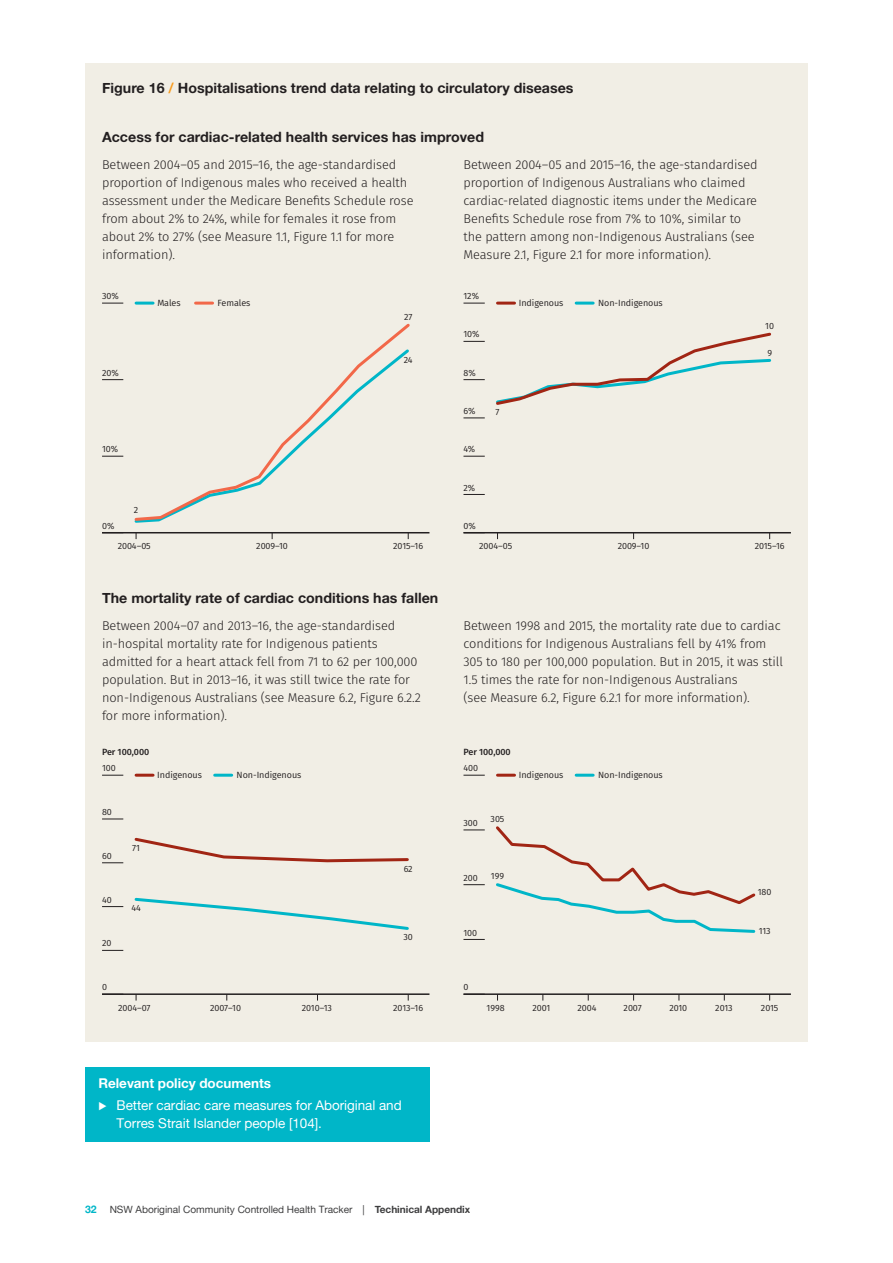
<style>
.page{position:relative;width:893px;height:1263px;background:#fff}
.page>*{position:absolute;margin:0;border:0;box-sizing:border-box;transform-origin:0 0}
.Table_diagram_headin{font:14.25px "Alte Haas Grotesk Bold";color:#231f20}
.Block_quote{font:13.5px/18px "Alte Haas Grotesk";letter-spacing:-.005em;color:#fff}
.Block_quote-2{font:13.5px "Alte Haas Grotesk Bold";letter-spacing:-.005em;color:#fff}
.Body_copy{font:300 12.75px/18px "Fira Sans";letter-spacing:-.005em;color:#231f20}
.t1{font:10.2px "Alte Haas Grotesk";letter-spacing:-.005em;color:#3e3e3f}
.t2{font:9px "Fira Sans";letter-spacing:-.005em;color:#231f20}
.t3{font:500 9px "Fira Sans";letter-spacing:-.005em;color:#231f20}
.s1{color:#f89a1c}
.s2{font-family:"Proxima Nova T";font-weight:100}
.s3{font-family:"Alte Haas Grotesk Bold";font-size:10.5px;color:#00b6c8}
.s4{font-family:"Alte Haas Grotesk Bold"}
</style>
<div class="page">
<div style="left:85px;top:64px;width:723px;height:978px;background:#f1eee5"></div>
<div style="left:85px;top:1067px;width:344px;height:34px;background:#00b6c8"></div>
<div style="left:85px;top:1090px;width:344px;height:51px;background:#00b6c8"></div>
<hr style="left:102px;top:532px;width:327px;height:1px;background:#231f20">
<svg style="left:102px;top:456px;width:21px;height:1px"></svg>
<svg style="left:102px;top:379px;width:21px;height:1px"></svg>
<svg style="left:102px;top:303px;width:21px;height:1px"></svg>
<hr style="left:136px;top:302px;width:17px;height:3px;background:#00b6c8">
<hr style="left:196px;top:302px;width:17px;height:3px;background:#f26849">
<svg style="left:134px;top:323px;width:276px;height:200px"></svg>
<hr style="left:102px;top:993px;width:327px;height:2px;background:#231f20">
<svg style="left:102px;top:906px;width:21px;height:1px"></svg>
<svg style="left:102px;top:950px;width:21px;height:1px"></svg>
<svg style="left:102px;top:862px;width:21px;height:1px"></svg>
<svg style="left:102px;top:819px;width:21px;height:1px"></svg>
<svg style="left:102px;top:775px;width:21px;height:1px"></svg>
<hr style="left:136px;top:774px;width:17px;height:3px;background:#a12514">
<hr style="left:215px;top:774px;width:17px;height:3px;background:#00b6c8">
<svg style="left:134px;top:837px;width:275px;height:26px"></svg>
<svg style="left:134px;top:897px;width:275px;height:33px"></svg>
<hr style="left:463px;top:532px;width:328px;height:1px;background:#231f20">
<svg style="left:463px;top:456px;width:22px;height:1px"></svg>
<svg style="left:463px;top:379px;width:22px;height:1px"></svg>
<svg style="left:463px;top:303px;width:22px;height:1px"></svg>
<svg style="left:463px;top:494px;width:22px;height:1px"></svg>
<svg style="left:463px;top:418px;width:22px;height:1px"></svg>
<svg style="left:463px;top:341px;width:22px;height:1px"></svg>
<hr style="left:497px;top:302px;width:17px;height:3px;background:#a12514">
<hr style="left:576px;top:302px;width:17px;height:3px;background:#00b6c8">
<svg style="left:496px;top:332px;width:276px;height:73px"></svg>
<hr style="left:463px;top:993px;width:328px;height:2px;background:#231f20">
<svg style="left:463px;top:939px;width:22px;height:1px"></svg>
<svg style="left:463px;top:884px;width:22px;height:1px"></svg>
<svg style="left:463px;top:830px;width:22px;height:1px"></svg>
<svg style="left:463px;top:775px;width:22px;height:1px"></svg>
<hr style="left:497px;top:774px;width:17px;height:3px;background:#a12514">
<hr style="left:576px;top:774px;width:17px;height:3px;background:#00b6c8">
<svg style="left:496px;top:826px;width:260px;height:107px"></svg>
<p class="Table_diagram_headin" style="left:102px;top:79px;width:473px">Figure 16 <span class="s1">/</span> Hospitalisations trend data relating to circulatory diseases</p>
<p class="Table_diagram_headin" style="left:102px;top:128px;width:384px">Access for cardiac-related health services has improved</p>
<p class="Body_copy" style="left:102px;top:155px;width:313px">Between 2004–05 and 2015–16, the age-standardised proportion of Indigenous males who received a health assessment under the Medicare Benefits Schedule rose from about 2% to 24%, while for females it rose from about 2% to 27% (see Measure 1.1, Figure 1.1 for more information).</p>
<p class="Body_copy" style="left:463px;top:155px;width:296px">Between 2004–05 and 2015–16, the age-standardised proportion of Indigenous Australians who claimed cardiac-related diagnostic items under the Medicare Benefits Schedule rose from 7% to 10%, similar to the pattern among non-Indigenous Australians (see Measure 2.1, Figure 2.1 for more information).</p>
<p class="t2" style="left:102px;top:289px;width:18px">30%</p>
<p class="t2" style="left:157px;top:296px;width:25px">Males</p>
<p class="t2" style="left:217px;top:296px;width:34px">Females</p>
<p class="t2" style="left:463px;top:289px;width:17px">12%</p>
<p class="t2" style="left:519px;top:296px;width:46px">Indigenous</p>
<p class="t2" style="left:598px;top:296px;width:66px">Non-Indigenous</p>
<p class="t2" style="left:404px;top:310px;width:10px">27</p>
<p class="t2" style="left:404px;top:353px;width:10px">24</p>
<p class="t2" style="left:463px;top:328px;width:18px">10%</p>
<p class="t2" style="left:765px;top:319px;width:10px">10</p>
<p class="t2" style="left:767px;top:346px;width:6px">9</p>
<p class="t2" style="left:102px;top:366px;width:18px">20%</p>
<p class="t2" style="left:463px;top:366px;width:14px">8%</p>
<p class="t2" style="left:463px;top:404px;width:14px">6%</p>
<p class="t2" style="left:495px;top:405px;width:5px">7</p>
<p class="t2" style="left:102px;top:442px;width:18px">10%</p>
<p class="t2" style="left:463px;top:442px;width:13px">4%</p>
<p class="t2" style="left:463px;top:481px;width:13px">2%</p>
<p class="t2" style="left:134px;top:503px;width:6px">2</p>
<p class="t2" style="left:102px;top:519px;width:14px">0%</p>
<p class="t2" style="left:463px;top:519px;width:14px">0%</p>
<p class="t2" style="left:118px;top:539px;width:35px">2004–05</p>
<p class="t2" style="left:256px;top:539px;width:33px">2009–10</p>
<p class="t2" style="left:393px;top:539px;width:31px">2015–16</p>
<p class="t2" style="left:479px;top:539px;width:35px">2004–05</p>
<p class="t2" style="left:618px;top:539px;width:33px">2009–10</p>
<p class="t2" style="left:755px;top:539px;width:31px">2015–16</p>
<p class="Table_diagram_headin" style="left:102px;top:589px;width:338px">The mortality rate of cardiac conditions has fallen</p>
<p class="Body_copy" style="left:102px;top:617px;width:320px">Between 2004–07 and 2013–16, the age-standardised in-hospital mortality rate for Indigenous patients admitted for a heart attack fell from 71 to 62 per 100,000 population. But in 2013–16, it was still twice the rate for non-Indigenous Australians (see Measure 6.2, Figure 6.2.2 for more information).</p>
<p class="Body_copy" style="left:463px;top:617px;width:321px">Between 1998 and 2015, the mortality rate due to cardiac conditions for Indigenous Australians fell by 41% from 305 to 180 per 100,000 population. But in 2015, it was still 1.5 times the rate for non-Indigenous Australians<br>(see Measure 6.2, Figure 6.2.1 for more information).</p>
<p class="t3" style="left:102px;top:745px;width:49px">Per 100,000</p>
<p class="t2" style="left:102px;top:761px;width:15px">100</p>
<p class="t2" style="left:157px;top:768px;width:46px">Indigenous</p>
<p class="t2" style="left:237px;top:768px;width:66px">Non-Indigenous</p>
<p class="t2" style="left:102px;top:805px;width:11px">80</p>
<p class="t2" style="left:102px;top:849px;width:11px">60</p>
<p class="t2" style="left:102px;top:893px;width:11px">40</p>
<p class="t2" style="left:102px;top:937px;width:11px">20</p>
<p class="t2" style="left:132px;top:842px;width:9px">71</p>
<p class="t2" style="left:131px;top:901px;width:11px">44</p>
<p class="t2" style="left:102px;top:980px;width:7px">0</p>
<p class="t2" style="left:404px;top:862px;width:11px">62</p>
<p class="t2" style="left:403px;top:930px;width:11px">30</p>
<p class="t2" style="left:118px;top:1001px;width:34px">2004–07</p>
<p class="t2" style="left:210px;top:1001px;width:32px">2007–10</p>
<p class="t2" style="left:302px;top:1001px;width:32px">2010–13</p>
<p class="t2" style="left:393px;top:1001px;width:31px">2013–16</p>
<p class="Block_quote-2" style="left:99px;top:1074px;width:174px">Relevant policy documents</p>
<p class="Block_quote" style="left:117px;top:1096px;width:287px;text-indent:-18px"><span class="s2">⊲</span> Better cardiac care measures for Aboriginal and<br>Torres Strait Islander people [104].</p>
<p class="t3" style="left:463px;top:745px;width:49px">Per 100,000</p>
<p class="t2" style="left:463px;top:761px;width:16px">400</p>
<p class="t2" style="left:519px;top:768px;width:46px">Indigenous</p>
<p class="t2" style="left:598px;top:768px;width:66px">Non-Indigenous</p>
<p class="t2" style="left:463px;top:816px;width:16px">300</p>
<p class="t2" style="left:491px;top:813px;width:15px">305</p>
<p class="t2" style="left:463px;top:871px;width:16px">200</p>
<p class="t2" style="left:491px;top:869px;width:15px">199</p>
<p class="t2" style="left:463px;top:926px;width:15px">100</p>
<p class="t2" style="left:463px;top:980px;width:7px">0</p>
<p class="t2" style="left:758px;top:886px;width:15px">180</p>
<p class="t2" style="left:759px;top:924px;width:13px">113</p>
<p class="t2" style="left:487px;top:1001px;width:20px">1998</p>
<p class="t2" style="left:532px;top:1001px;width:19px">2001</p>
<p class="t2" style="left:577px;top:1001px;width:21px">2004</p>
<p class="t2" style="left:624px;top:1001px;width:20px">2007</p>
<p class="t2" style="left:669px;top:1001px;width:19px">2010</p>
<p class="t2" style="left:715px;top:1001px;width:19px">2013</p>
<p class="t2" style="left:761px;top:1001px;width:19px">2015</p>
<p class="t1" style="left:85px;top:1203px;width:387px"><span class="s3">32</span> NSW Aboriginal Community Controlled Health Tracker | <span class="s4">Techinical Appendix</span></p>
</div>
